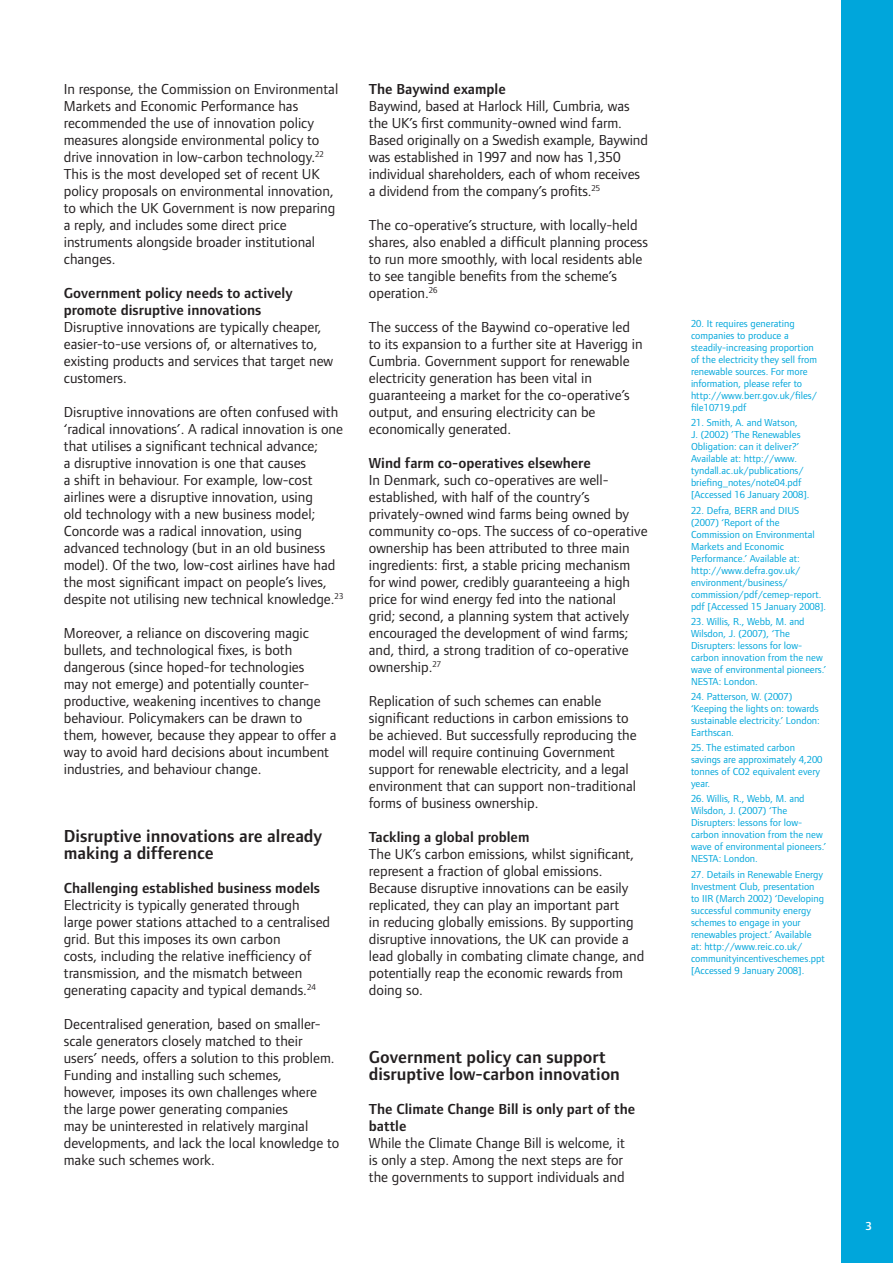
<style>
.page{position:relative;width:893px;height:1263px;background:#fff}
.page>*{position:absolute;margin:0;border:0;box-sizing:border-box;transform-origin:0 0}
.Header_1{font:600 18px/17px "Foundry Form Sans";color:#231f20}
.Copy{font:15px/17px "Foundry Form Sans";color:#231f20}
.Header_2{font:600 15px/17px "Foundry Form Sans";color:#231f20}
.t1{font:600 12px "Foundry Form Sans";color:#fff}
.Caption___White{font:10.5px/12px "Foundry Form Sans";color:#00a6db}
</style>
<div class="page">
<div style="left:842px;top:0;width:51px;height:1263px;background:#00a6db"></div>
<p class="Copy" style="left:64px;top:80px;width:276px">In response, the Commission on Environmental Markets and Economic Performance has recommended the use of innovation policy measures alongside environmental policy to drive innovation in low-carbon technology.<sup>22<br></sup>This is the most developed set of recent UK policy proposals on environmental innovation, to which the UK Government is now preparing a reply, and includes some direct price instruments alongside broader institutional changes.</p>
<p class="Header_2" style="left:64px;top:284px;width:230px">Government policy needs to actively promote disruptive innovations</p>
<p class="Copy" style="left:64px;top:318px;width:271px">Disruptive innovations are typically cheaper, easier-to-use versions of, or alternatives to, existing products and services that target new customers.</p>
<p class="Copy" style="left:64px;top:403px;width:281px">Disruptive innovations are often confused with ‘radical innovations’. A radical innovation is one that utilises a significant technical advance;<br>a disruptive innovation is one that causes<br>a shift in behaviour. For example, low-cost airlines were a disruptive innovation, using<br>old technology with a new business model; Concorde was a radical innovation, using advanced technology (but in an old business model). Of the two, low-cost airlines have had the most significant impact on people’s lives, despite not utilising new technical knowledge.<sup>23</sup></p>
<p class="Copy" style="left:64px;top:624px;width:274px">Moreover, a reliance on discovering magic bullets, and technological fixes, is both dangerous (since hoped-for technologies<br>may not emerge) and potentially counter&shy;productive, weakening incentives to change behaviour. Policymakers can be drawn to them, however, because they appear to offer a way to avoid hard decisions about incumbent industries, and behaviour change.</p>
<p class="Header_1" style="left:64px;top:827px;width:260px">Disruptive innovations are already making a difference</p>
<p class="Header_2" style="left:64px;top:879px;width:258px">Challenging established business models</p>
<p class="Copy" style="left:64px;top:896px;width:268px">Electricity is typically generated through large power stations attached to a centralised grid. But this imposes its own carbon<br>costs, including the relative inefficiency of transmission, and the mismatch between generating capacity and typical demands.<sup>24</sup></p>
<p class="Copy" style="left:64px;top:1015px;width:277px">Decentralised generation, based on smaller&shy;scale generators closely matched to their users’ needs, offers a solution to this problem.<br>Funding and installing such schemes,<br>however, imposes its own challenges where the large power generating companies<br>may be uninterested in relatively marginal developments, and lack the local knowledge to make such schemes work.</p>
<p class="Header_2" style="left:369px;top:80px;width:138px">The Baywind example</p>
<p class="Copy" style="left:369px;top:97px;width:281px">Baywind, based at Harlock Hill, Cumbria, was the UK’s first community-owned wind farm.<br>Based originally on a Swedish example, Baywind was established in 1997 and now has 1,350 individual shareholders, each of whom receives a dividend from the company’s profits.<sup>25</sup></p>
<p class="Copy" style="left:369px;top:216px;width:281px">The co-operative’s structure, with locally-held shares, also enabled a difficult planning process to run more smoothly, with local residents able to see tangible benefits from the scheme’s operation.<sup>26</sup></p>
<p class="Copy" style="left:369px;top:318px;width:275px">The success of the Baywind co-operative led to its expansion to a further site at Haverigg in Cumbria. Government support for renewable electricity generation has been vital in guaranteeing a market for the co-operative’s output, and ensuring electricity can be economically generated.</p>
<p class="Header_2" style="left:369px;top:454px;width:223px">Wind farm co-operatives elsewhere</p>
<p class="Copy" style="left:369px;top:471px;width:280px">In Denmark, such co-operatives are well&shy;established, with half of the country’s privately-owned wind farms being owned by community co-ops. The success of co-operative ownership has been attributed to three main ingredients: first, a stable pricing mechanism for wind power, credibly guaranteeing a high price for wind energy fed into the national<br>grid; second, a planning system that actively encouraged the development of wind farms; and, third, a strong tradition of co-operative ownership.<sup>27</sup></p>
<p class="Copy" style="left:369px;top:692px;width:269px">Replication of such schemes can enable significant reductions in carbon emissions to be achieved. But successfully reproducing the model will require continuing Government support for renewable electricity, and a legal environment that can support non-traditional forms of business ownership.</p>
<p class="Header_2" style="left:369px;top:828px;width:162px">Tackling a global problem</p>
<p class="Copy" style="left:369px;top:845px;width:277px">The UK’s carbon emissions, whilst significant, represent a fraction of global emissions.<br>Because disruptive innovations can be easily replicated, they can play an important part<br>in reducing globally emissions. By supporting disruptive innovations, the UK can provide a lead globally in combating climate change, and potentially reap the economic rewards from doing so.</p>
<p class="Header_1" style="left:369px;top:1048px;width:253px">Government policy can support disruptive low-carbon innovation</p>
<p class="Header_2" style="left:369px;top:1100px;width:268px">The Climate Change Bill is only part of the battle</p>
<p class="Copy" style="left:369px;top:1134px;width:258px">While the Climate Change Bill is welcome, it is only a step. Among the next steps are for the governments to support individuals and</p>
<p class="Caption___White" style="left:691px;top:318px;width:127px">20. It requires generating companies to produce a steadily-increasing proportion of the electricity they sell from renewable sources. For more information, please refer to http://www.berr.gov.uk/files/ file10719.pdf</p>
<p class="Caption___White" style="left:691px;top:417px;width:120px">21. Smith, A. and Watson,<br>J. (2002) ’The Renewables<br>Obligation: can it deliver?’<br>Available at: http://www. tyndall.ac.uk/publications/ briefing_notes/note04.pdf [Accessed 16 January 2008].</p>
<p class="Caption___White" style="left:691px;top:504px;width:137px">22. Defra, BERR and DIUS (2007) ‘Report of the<br>Commission on Environmental<br>Markets and Economic<br>Performance.’ Available at: http://www.defra.gov.uk/ environment/business/ commission/pdf/cemep-report. pdf [Accessed 15 January 2008].</p>
<p class="Caption___White" style="left:691px;top:615px;width:137px">23. Willis, R., Webb, M. and<br>Wilsdon, J. (2007), ‘The<br>Disrupters: lessons for low&shy;carbon innovation from the new wave of environmental pioneers.’<br>NESTA: London.</p>
<p class="Caption___White" style="left:691px;top:690px;width:130px">24. Patterson, W. (2007) ‘Keeping the lights on: towards sustainable electricity.’ London:<br>Earthscan.</p>
<p class="Caption___White" style="left:691px;top:742px;width:133px">25. The estimated carbon savings are approximately 4,200 tonnes of CO2 equivalent every year.</p>
<p class="Caption___White" style="left:691px;top:793px;width:137px">26. Willis, R., Webb, M. and<br>Wilsdon, J. (2007) ‘The<br>Disrupters: lessons for low&shy;carbon innovation from the new wave of environmental pioneers.’<br>NESTA: London.</p>
<p class="Caption___White" style="left:691px;top:868px;width:136px">27. Details in Renewable Energy<br>Investment Club, presentation to IIR (March 2002) ‘Developing successful community energy schemes to engage in your renewables project.’ Available<br>at: http://www.reic.co.uk/ communityincentiveschemes.ppt [Accessed 9 January 2008].</p>
<p class="t1" style="left:866px;top:1219px;width:7px">3</p>
</div>
